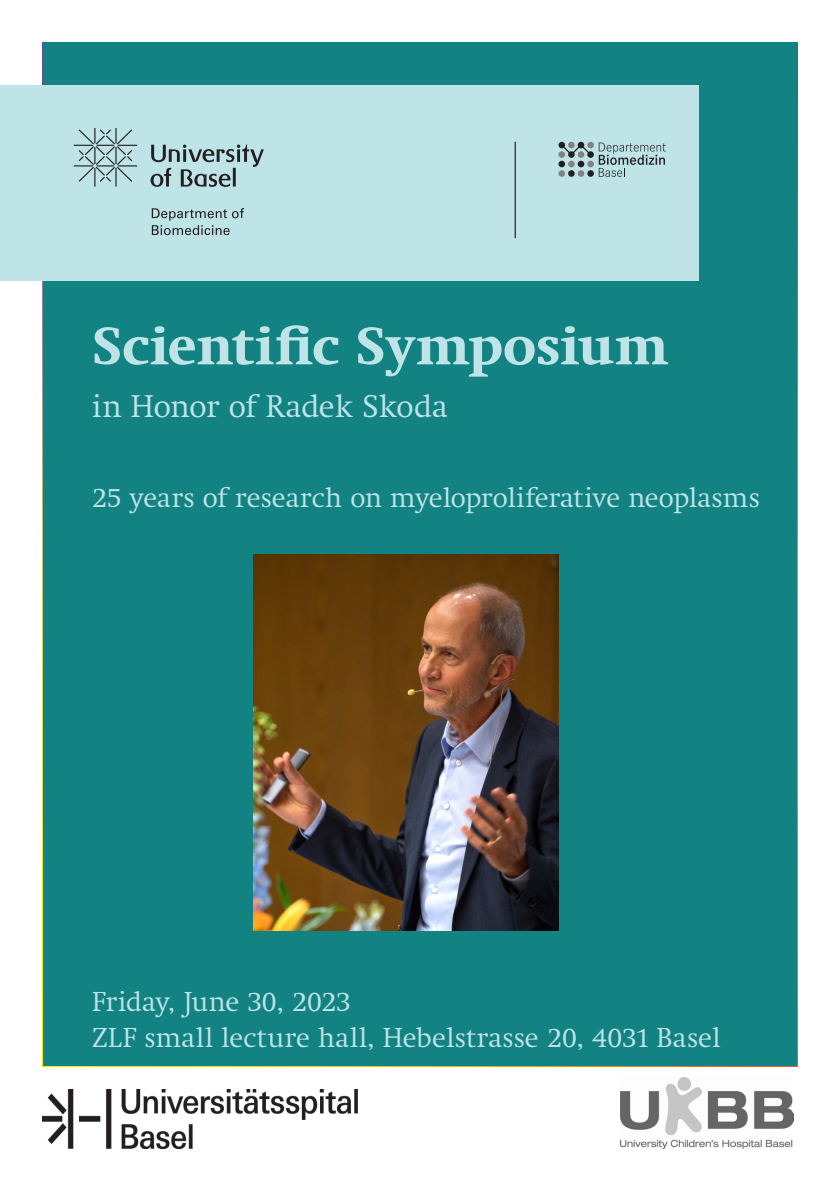
<style>
.page{position:relative;width:840px;height:1191px;background:#fff}
.page>*{position:absolute;margin:0;border:0;box-sizing:border-box;transform-origin:0 0}
.t1{font:700 54px "Swift Neue LT Pro";letter-spacing:.005em;color:#bee4e8}
.t2{font:300 32px "Swift Neue LT Pro";letter-spacing:-.005em;color:#bee4e8}
.t3{font:300 28px/36px "Swift Neue LT Pro";letter-spacing:.005em;color:#bee4e8}
</style>
<div class="page">
<div style="left:43px;top:43px;width:753px;height:1023px;background:#128282"></div>
<img style="left:253px;top:554px;width:305px;height:376px">
<div style="left:0;top:85px;width:697px;height:196px;background:#bee4e8"></div>
<svg style="left:558px;top:142px;width:107px;height:35px"></svg>
<hr style="left:514px;top:142px;width:1px;height:96px;background:#231f20">
<svg style="left:152px;top:208px;width:92px;height:27px"></svg>
<svg style="left:150px;top:144px;width:114px;height:43px"></svg>
<svg style="left:74px;top:128px;width:63px;height:58px"></svg>
<img style="left:43px;top:1089px;width:314px;height:59px">
<img style="left:620px;top:1077px;width:172px;height:71px">
<h1 class="t1" style="left:92px;top:314px;width:577px">Scientific Symposium</h1>
<p class="t2" style="left:92px;top:387px;width:357px">in Honor of Radek Skoda</p>
<p class="t3" style="left:92px;top:479px;width:669px">25 years of research on myeloproliferative neoplasms</p>
<p class="t3" style="left:92px;top:983px;width:629px">Friday, June 30, 2023<br>ZLF small lecture hall, Hebelstrasse 20, 4031 Basel</p>
</div>
